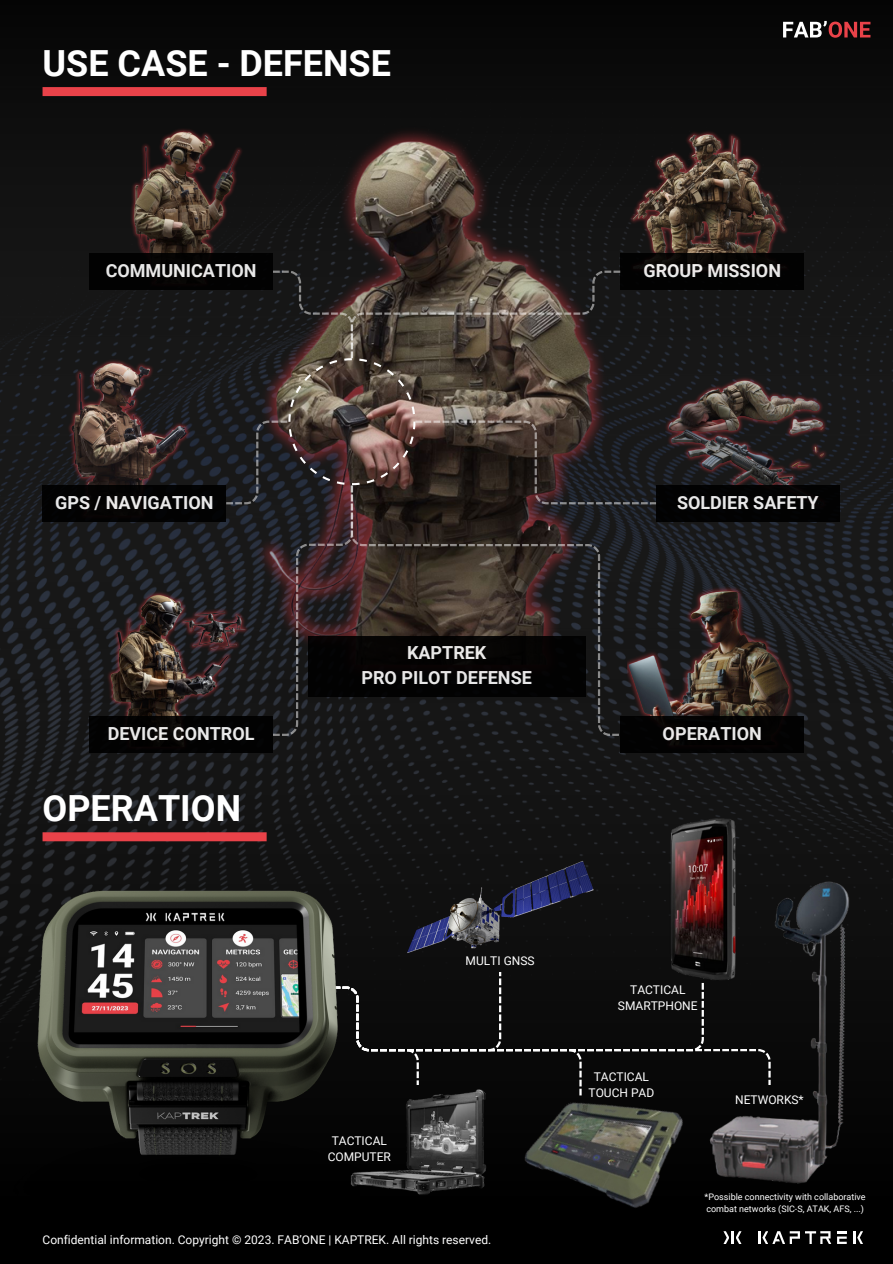
<style>
.page{position:relative;width:893px;height:1264px;background:#fff}
.page>*{position:absolute;margin:0;border:0;box-sizing:border-box;transform-origin:0 0}
.t1{font:700 36px "Roboto";color:#fff}
.t2{font:700 18px/24.8px "Roboto";color:#fff;text-align:center}
.t3{font:12px/16px "Roboto";color:#fff;text-align:center}
.t4{font:9px/12px "Roboto";color:#fff}
</style>
<div class="page">
<img style="left:0;top:702px;width:892px;height:561px">
<img style="left:0;top:0;width:892px;height:702px">
<div style="left:43px;top:87px;width:223px;height:9px;background:#e94249"></div>
<svg style="left:783px;top:21px;width:87px;height:17px"></svg>
<svg style="left:724px;top:1231px;width:17px;height:12px"></svg>
<svg style="left:758px;top:1231px;width:73px;height:13px"></svg>
<svg style="left:837px;top:1231px;width:9px;height:12px"></svg>
<svg style="left:853px;top:1231px;width:10px;height:12px"></svg>
<img style="left:96px;top:582px;width:130px;height:134px">
<div style="left:89px;top:716px;width:184px;height:36px;background:#000"></div>
<img style="left:96px;top:120px;width:59px;height:134px">
<div style="left:89px;top:254px;width:184px;height:36px;background:#000"></div>
<img style="left:49px;top:351px;width:106px;height:134px">
<div style="left:43px;top:485px;width:183px;height:36px;background:#000"></div>
<img style="left:155px;top:102px;width:583px;height:583px">
<img style="left:627px;top:120px;width:170px;height:134px">
<div style="left:620px;top:254px;width:184px;height:36px;background:#000"></div>
<img style="left:656px;top:582px;width:141px;height:134px">
<div style="left:620px;top:716px;width:184px;height:36px;background:#000"></div>
<img style="left:662px;top:351px;width:170px;height:134px">
<div style="left:656px;top:485px;width:183px;height:36px;background:#000"></div>
<svg style="left:226px;top:270px;width:430px;height:466px;background:#312a28"></svg>
<div style="left:43px;top:832px;width:223px;height:9px;background:#e94249"></div>
<div style="left:3px;top:1134px;width:357px;height:79px;background:#000"></div>
<img style="left:724px;top:879px;width:138px;height:310px">
<img style="left:399px;top:844px;width:201px;height:128px">
<img style="left:346px;top:1095px;width:144px;height:103px">
<img style="left:621px;top:818px;width:162px;height:162px">
<img style="left:500px;top:1095px;width:224px;height:161px">
<div style="left:343px;top:972px;width:427px;height:123px;background:#0a0a0a"></div>
<img style="left:33px;top:883px;width:310px;height:281px">
<p class="t1" style="left:43px;top:43px;width:350px">USE CASE - DEFENSE</p>
<h2 class="t2" style="left:106px;top:259px;width:152px">COMMUNICATION</h2>
<h2 class="t2" style="left:643px;top:259px;width:139px">GROUP MISSION</h2>
<h2 class="t2" style="left:55px;top:490px;width:160px">GPS / NAVIGATION</h2>
<h2 class="t2" style="left:108px;top:722px;width:148px">DEVICE CONTROL</h2>
<p class="t1" style="left:43px;top:788px;width:200px">OPERATION</p>
<h2 class="t2" style="left:361px;top:640px;width:172px">KAPTREK<br>PRO PILOT DEFENSE</h2>
<p class="t3" style="left:328px;top:1132px;width:65px">TACTICAL<br>COMPUTER</p>
<p class="t3" style="left:465px;top:953px;width:71px">MULTI GNSS</p>
<p class="t3" style="left:43px;top:1232px;width:450px">Confidential information. Copyright © 2023. FAB’ONE | KAPTREK. All rights reserved.</p>
<h2 class="t2" style="left:677px;top:490px;width:143px">SOLDIER SAFETY</h2>
<h2 class="t2" style="left:662px;top:722px;width:101px">OPERATION</h2>
<p class="t3" style="left:618px;top:982px;width:81px">TACTICAL<br>SMARTPHONE</p>
<p class="t3" style="left:588px;top:1068px;width:67px">TACTICAL<br>TOUCH PAD</p>
<p class="t3" style="left:735px;top:1091px;width:70px">NETWORKS*</p>
<p class="t4" style="left:704px;top:1190px;width:163px">*Possible connectivity with collaborative combat networks (SIC-S, ATAK, AFS, ...)</p>
</div>
